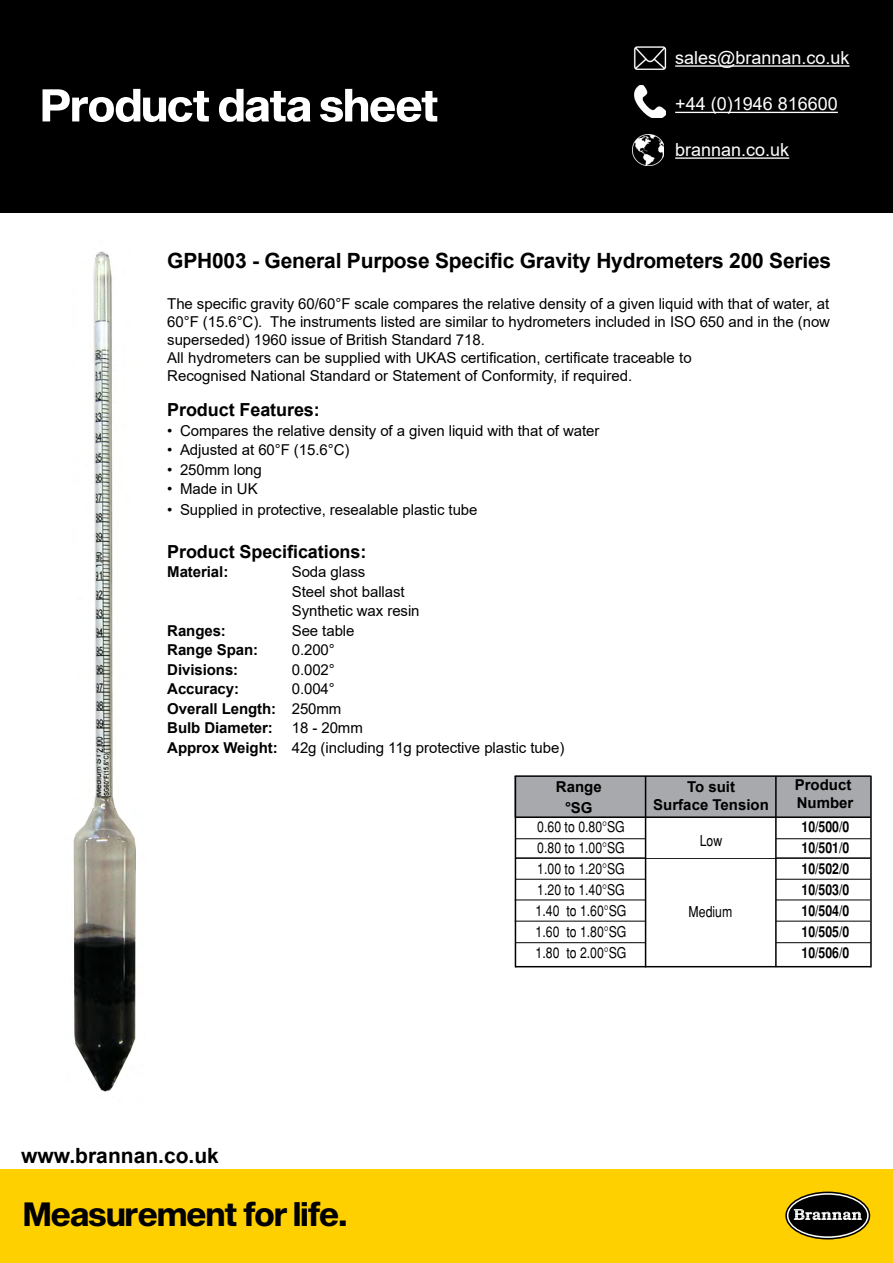
<style>
.page{position:relative;width:893px;height:1263px;background:#fff}
.page>*{position:absolute;margin:0;border:0;box-sizing:border-box;transform-origin:0 0}
.t1{font:33px "Sequel Sans Bold Disp";color:#000}
.t2{font:700 21px "Arial";letter-spacing:-.01em;color:#000}
.t3{font:18px "Arial";color:#fff}
.t4{font:700 18px "Arial";letter-spacing:-.005em;color:#000}
.t5{font:15px/18px "Arial";letter-spacing:-.005em;color:#000}
.t6{font:700 15px/18px "Arial";letter-spacing:-.005em;color:#000;text-align:center}
.t7{font:condensed 15px "Helvetica";color:#000}
.t8{font:700 condensed 15px "Helvetica";color:#000}
.s1{font-weight:400}
.s2{font-weight:700}
</style>
<div class="page">
<div style="left:0;top:0;width:893px;height:213px;background:#000"></div>
<div style="left:0;top:1169px;width:893px;height:94px;background:#ffd000"></div>
<svg style="left:786px;top:1192px;width:83px;height:47px"></svg>
<div style="left:785px;top:1191px;width:85px;height:48px;border:2px solid #000;border-radius:50%"></div>
<div style="left:788px;top:1195px;width:79px;height:41px;background:#000;border-radius:50%"></div>
<svg style="left:794px;top:1209px;width:68px;height:11px"></svg>
<hr style="left:675px;top:65px;width:175px;height:2px;background:#fff">
<hr style="left:675px;top:112px;width:163px;height:1px;background:#fff">
<hr style="left:675px;top:157px;width:114px;height:2px;background:#fff">
<img style="left:633px;top:47px;width:34px;height:22px">
<img style="left:635px;top:86px;width:30px;height:32px">
<img style="left:633px;top:134px;width:31px;height:32px">
<svg style="left:43px;top:89px;width:394px;height:33px"></svg>
<div style="left:515px;top:776px;width:356px;height:41px;background:#a7a9ac"></div>
<hr style="left:515px;top:816px;width:356px;height:2px;background:#000">
<hr style="left:515px;top:838px;width:356px;height:1px;background:#000">
<hr style="left:515px;top:879px;width:356px;height:1px;background:#000">
<hr style="left:515px;top:857px;width:356px;height:2px;background:#000">
<hr style="left:515px;top:921px;width:355px;height:1px;background:#000">
<hr style="left:515px;top:899px;width:355px;height:1px;background:#000">
<hr style="left:515px;top:776px;width:1px;height:191px;background:#000">
<hr style="left:515px;top:775px;width:356px;height:2px;background:#000">
<hr style="left:515px;top:942px;width:356px;height:1px;background:#000">
<hr style="left:870px;top:776px;width:2px;height:191px;background:#000">
<hr style="left:515px;top:966px;width:356px;height:1px;background:#000">
<div style="left:646px;top:823px;width:130px;height:34px;background:#fff"></div>
<div style="left:646px;top:867px;width:129px;height:88px;background:#fff"></div>
<hr style="left:645px;top:776px;width:1px;height:191px;background:#000">
<hr style="left:775px;top:776px;width:2px;height:191px;background:#000">
<img style="left:73px;top:251px;width:63px;height:841px">
<p class="t3" style="left:675px;top:45px;width:176px">sales@brannan.co.uk</p>
<p class="t3" style="left:675px;top:92px;width:164px">+44 (0)1946 816600</p>
<p class="t3" style="left:675px;top:137px;width:116px">brannan.co.uk</p>
<h2 class="t2" style="left:167px;top:246px;width:665px">GPH003 - General Purpose Specific Gravity Hydrometers 200 Series</h2>
<p class="t5" style="left:167px;top:295px;width:664px">The specific gravity 60/60°F scale compares the relative density of a given liquid with that of water, at 60°F (15.6°C). The instruments listed are similar to hydrometers included in ISO 650 and in the (now superseded) 1960 issue of British Standard 718.<br>All hydrometers can be supplied with UKAS certification, certificate traceable to<br>Recognised National Standard or Statement of Conformity, if required.</p>
<p class="t4" style="left:167px;top:397px;width:154px">Product Features:</p>
<p class="t5" style="left:167px;top:421px;width:434px">• Compares the relative density of a given liquid with that of water</p>
<p class="t5" style="left:167px;top:441px;width:184px">• Adjusted at 60°F (15.6°C)</p>
<p class="t5" style="left:167px;top:460px;width:96px">• 250mm long</p>
<p class="t5" style="left:167px;top:480px;width:92px">• Made in UK</p>
<p class="t5" style="left:167px;top:501px;width:312px">• Supplied in protective, resealable plastic tube</p>
<p class="t4" style="left:167px;top:539px;width:201px">Product Specifications:</p>
<p class="t6" style="left:167px;top:563px;width:63px">Material:</p>
<p class="t5" style="left:292px;top:562px;width:129px;line-height:19.5px">Soda glass<br>Steel shot ballast<br>Synthetic wax resin</p>
<p class="t6" style="left:167px;top:621px;width:60px">Ranges:</p>
<p class="t5" style="left:292px;top:621px;width:64px">See table</p>
<p class="t6" style="left:167px;top:641px;width:92px">Range Span:</p>
<p class="t5" style="left:292px;top:641px;width:45px">0.200°</p>
<p class="t6" style="left:167px;top:660px;width:73px">Divisions:</p>
<p class="t5" style="left:292px;top:660px;width:45px">0.002°</p>
<p class="t6" style="left:167px;top:680px;width:73px">Accuracy:</p>
<p class="t6" style="left:167px;top:679px;width:176px;line-height:19.5px;text-align:left;text-indent:124px"><span class="s1">0.004°<br></span>Overall Length: <span class="s1">250mm<br></span>Bulb Diameter:</p>
<p class="t5" style="left:167px;top:718px;width:399px;line-height:19.5px;text-indent:124px">18 - 20mm<br><span class="s2">Approx Weight:</span> 42g (including 11g protective plastic tube)</p>
<h2 class="t2" style="left:21px;top:1141px;width:199px">www.brannan.co.uk</h2>
<h1 class="t1" style="left:24px;top:1191px;width:325px">Measurement for life.</h1>
<p class="t6" style="left:556px;top:776px;width:47px;line-height:21px">Range °SG</p>
<p class="t6" style="left:795px;top:776px;width:60px;text-align:left">Product<br>Number</p>
<p class="t7" style="left:700px;top:831px;width:24px">Low</p>
<p class="t6" style="left:653px;top:777px;width:117px">To suit<br>Surface Tension</p>
<p class="t7" style="left:537px;top:817px;width:89px">0.60 to 0.80°SG</p>
<p class="t8" style="left:801px;top:817px;width:49px">10/500/0</p>
<p class="t7" style="left:537px;top:838px;width:89px">0.80 to 1.00°SG</p>
<p class="t8" style="left:801px;top:838px;width:49px">10/501/0</p>
<p class="t7" style="left:537px;top:859px;width:89px">1.00 to 1.20°SG</p>
<p class="t8" style="left:801px;top:859px;width:49px">10/502/0</p>
<p class="t7" style="left:537px;top:880px;width:89px">1.20 to 1.40°SG</p>
<p class="t8" style="left:801px;top:880px;width:49px">10/503/0</p>
<p class="t7" style="left:536px;top:901px;width:92px">1.40 to 1.60°SG</p>
<p class="t8" style="left:801px;top:901px;width:49px">10/504/0</p>
<p class="t7" style="left:536px;top:922px;width:92px">1.60 to 1.80°SG</p>
<p class="t8" style="left:801px;top:922px;width:49px">10/505/0</p>
<p class="t7" style="left:536px;top:943px;width:92px">1.80 to 2.00°SG</p>
<p class="t8" style="left:801px;top:943px;width:49px">10/506/0</p>
<p class="t7" style="left:689px;top:902px;width:45px">Medium</p>
</div>
